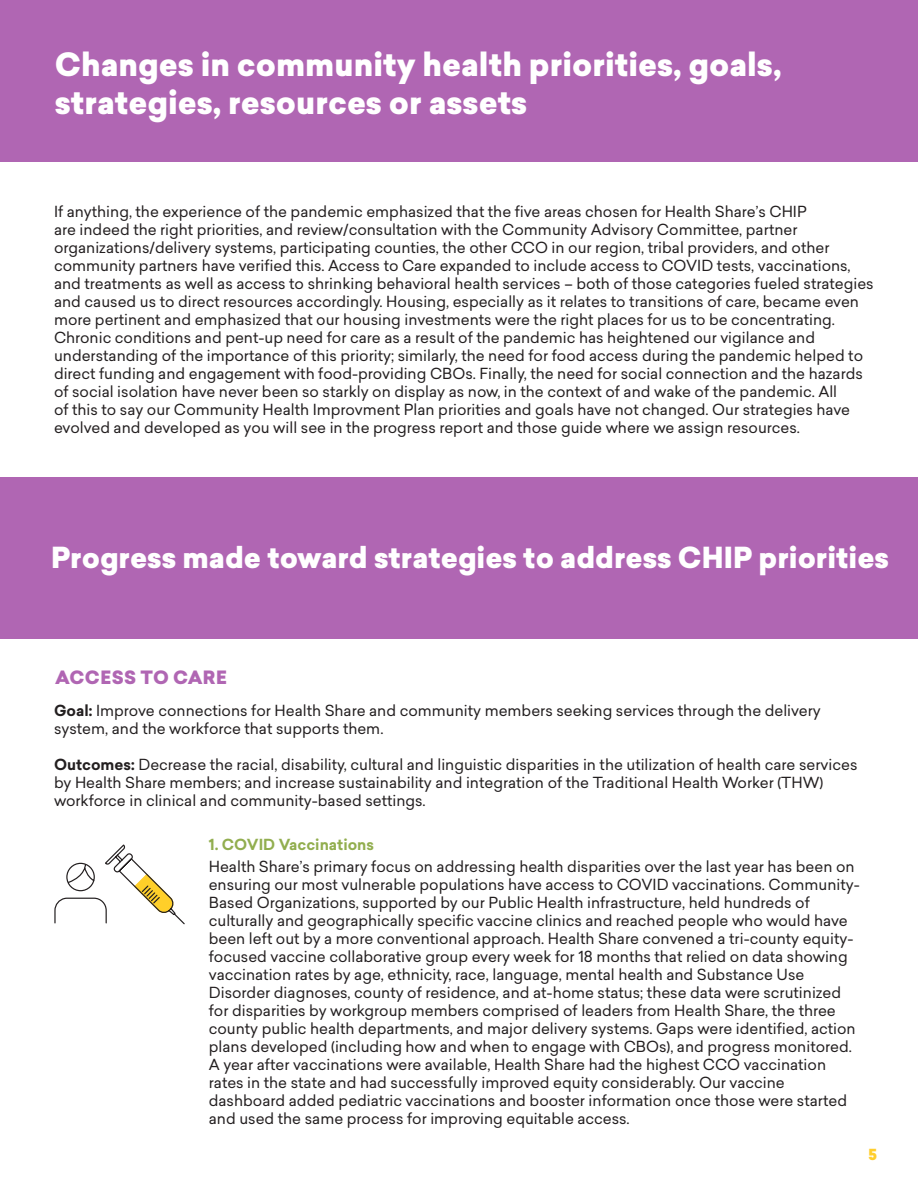
<style>
.page{position:relative;width:918px;height:1188px;background:#fff}
.page>*{position:absolute;margin:0;border:0;box-sizing:border-box;transform-origin:0 0}
.t1{font:900 31.5px/37.8px "Sailec";color:#fff}
.t2{font:900 28.5px "Sailec";color:#fff}
.Highlight_Headers{font:900 18px "Sailec";letter-spacing:.02em;color:#b066b3}
.Body_Text{font:15px/18px "Sailec";color:#231f20}
.Regular_Bullets{font:15px/18px "Sailec";color:#231f20}
.mini_headers{font:700 15px "Sailec";color:#92ae4f}
.t3{font:900 15px "Sailec";color:#ffce2e}
.s1{font-weight:700}
</style>
<div class="page">
<div style="left:0;top:0;width:918px;height:162px;background:#b066b3"></div>
<div style="left:0;top:477px;width:918px;height:162px;background:#b066b3"></div>
<svg style="left:54px;top:844px;width:131px;height:81px"></svg>
<p class="t1" style="left:55px;top:47px;width:728px">Changes in community health priorities, goals, strategies, resources or assets</p>
<p class="Regular_Bullets" style="left:54px;top:203px;width:821px">If anything, the experience of the pandemic emphasized that the five areas chosen for Health Share’s CHIP<br>are indeed the right priorities, and review/consultation with the Community Advisory Committee, partner organizations/delivery systems, participating counties, the other CCO in our region, tribal providers, and other community partners have verified this. Access to Care expanded to include access to COVID tests, vaccinations, and treatments as well as access to shrinking behavioral health services – both of those categories fueled strategies and caused us to direct resources accordingly. Housing, especially as it relates to transitions of care, became even more pertinent and emphasized that our housing investments were the right places for us to be concentrating.<br>Chronic conditions and pent-up need for care as a result of the pandemic has heightened our vigilance and understanding of the importance of this priority; similarly, the need for food access during the pandemic helped to direct funding and engagement with food-providing CBOs. Finally, the need for social connection and the hazards of social isolation have never been so starkly on display as now, in the context of and wake of the pandemic. All<br>of this to say our Community Health Improvment Plan priorities and goals have not changed. Our strategies have evolved and developed as you will see in the progress report and those guide where we assign resources.</p>
<p class="t2" style="left:51px;top:537px;width:840px">Progress made toward strategies to address CHIP priorities</p>
<p class="Highlight_Headers" style="left:55px;top:664px;width:173px">ACCESS TO CARE</p>
<p class="Body_Text" style="left:54px;top:701px;width:768px"><span class="s1">Goal:</span> Improve connections for Health Share and community members seeking services through the delivery system, and the workforce that supports them.</p>
<p class="Body_Text" style="left:54px;top:755px;width:805px"><span class="s1">Outcomes:</span> Decrease the racial, disability, cultural and linguistic disparities in the utilization of health care services by Health Share members; and increase sustainability and integration of the Traditional Health Worker (THW) workforce in clinical and community-based settings.</p>
<p class="mini_headers" style="left:209px;top:834px;width:167px">1. COVID Vaccinations</p>
<p class="Body_Text" style="left:209px;top:858px;width:652px">Health Share’s primary focus on addressing health disparities over the last year has been on ensuring our most vulnerable populations have access to COVID vaccinations. Community-Based Organizations, supported by our Public Health infrastructure, held hundreds of culturally and geographically specific vaccine clinics and reached people who would have been left out by a more conventional approach. Health Share convened a tri-county equity&shy;focused vaccine collaborative group every week for 18 months that relied on data showing vaccination rates by age, ethnicity, race, language, mental health and Substance Use Disorder diagnoses, county of residence, and at-home status; these data were scrutinized for disparities by workgroup members comprised of leaders from Health Share, the three county public health departments, and major delivery systems. Gaps were identified, action plans developed (including how and when to engage with CBOs), and progress monitored.<br>A year after vaccinations were available, Health Share had the highest CCO vaccination rates in the state and had successfully improved equity considerably. Our vaccine dashboard added pediatric vaccinations and booster information once those were started and used the same process for improving equitable access.</p>
<p class="t3" style="left:868px;top:1143px;width:10px">5</p>
</div>
